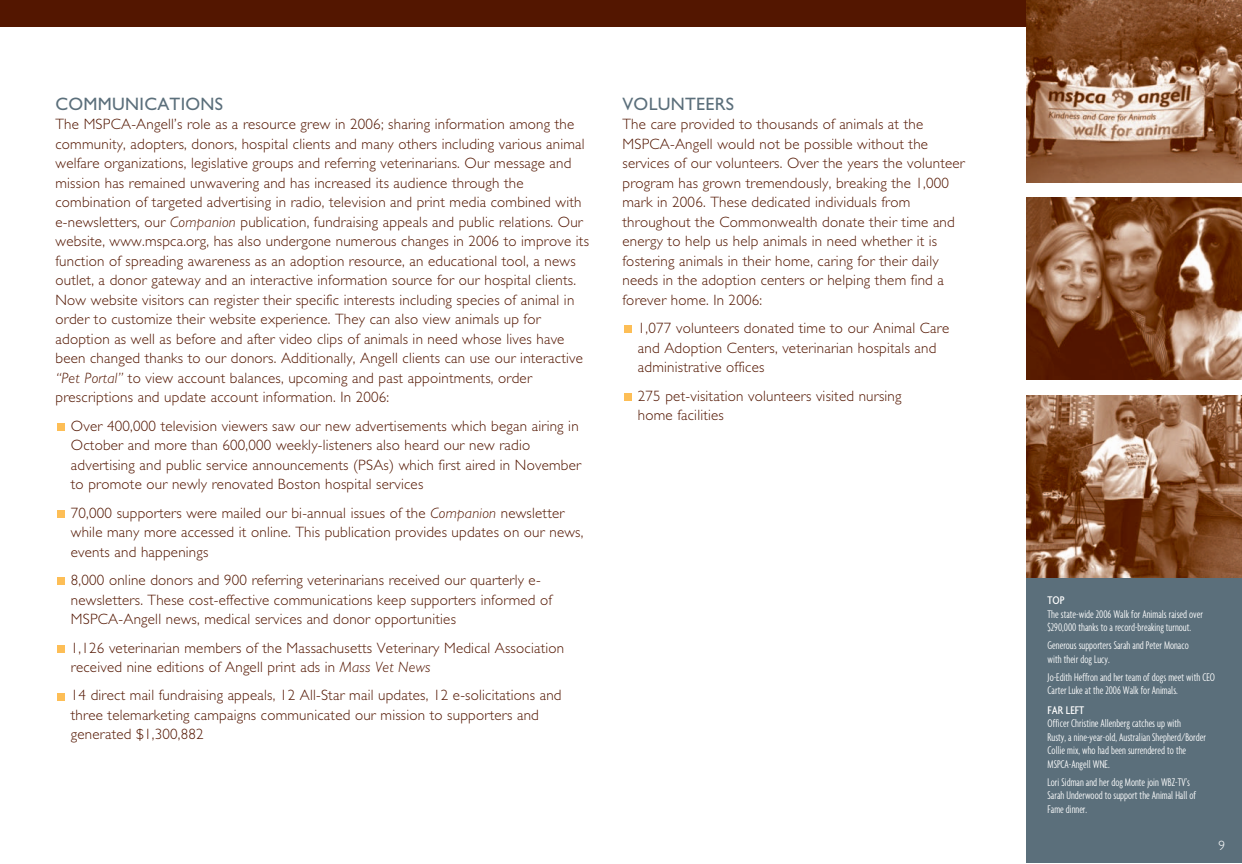
<style>
.page{position:relative;width:1242px;height:864px;background:#fff}
.page>*{position:absolute;margin:0;border:0;box-sizing:border-box;transform-origin:0 0}
.t1{font:18px "Gill Sans";letter-spacing:.015em;color:#5b6f7b}
.t2{font:300 15px/19.5px "Gill Sans";letter-spacing:.015em;color:#531600}
.t3{font:300 13.5px "Gill Sans";color:#fff}
.t4{font:300 extra-condensed 12px/13.5px "Agenda";color:#fff}
.t5{font:500 condensed 12px "Agenda";color:#fff}
.s1{font-style:italic}
</style>
<div class="page">
<div style="left:1026px;top:479px;width:216px;height:384px;background:#5b6f7b"></div>
<div style="left:624px;top:393px;width:8px;height:8px;background:#fdbe56"></div>
<div style="left:624px;top:325px;width:8px;height:8px;background:#fdbe56"></div>
<div style="left:57px;top:693px;width:8px;height:7px;background:#fdbe56"></div>
<div style="left:57px;top:645px;width:8px;height:8px;background:#fdbe56"></div>
<div style="left:57px;top:577px;width:8px;height:8px;background:#fdbe56"></div>
<div style="left:57px;top:510px;width:8px;height:8px;background:#fdbe56"></div>
<div style="left:57px;top:423px;width:8px;height:8px;background:#fdbe56"></div>
<div style="left:0;top:0;width:1242px;height:27px;background:#531600"></div>
<img style="left:1026px;top:0;width:216px;height:182px">
<img style="left:1026px;top:198px;width:216px;height:182px">
<img style="left:1026px;top:395px;width:216px;height:183px">
<p class="t1" style="left:56px;top:97px;width:169px">COMMUNICATIONS</p>
<p class="t2" style="left:56px;top:116px;width:535px">The MSPCA-Angell’s role as a resource grew in 2006; sharing information among the community, adopters, donors, hospital clients and many others including various animal welfare organizations, legislative groups and referring veterinarians. Our message and mission has remained unwavering and has increased its audience through the combination of targeted advertising in radio, television and print media combined with e-newsletters, our <span class="s1">Companion</span> publication, fundraising appeals and public relations. Our website, www.mspca.org, has also undergone numerous changes in 2006 to improve its function of spreading awareness as an adoption resource, an educational tool, a news outlet, a donor gateway and an interactive information source for our hospital clients.<br>Now website visitors can register their specific interests including species of animal in order to customize their website experience. They can also view animals up for adoption as well as before and after video clips of animals in need whose lives have been changed thanks to our donors. Additionally, Angell clients can use our interactive <span class="s1">“Pet Portal”</span> to view account balances, upcoming and past appointments, order prescriptions and update account information. In 2006:</p>
<p class="t2" style="left:71px;top:417px;width:512px">Over 400,000 television viewers saw our new advertisements which began airing in October and more than 600,000 weekly-listeners also heard our new radio advertising and public service announcements (PSAs) which first aired in November to promote our newly renovated Boston hospital services</p>
<p class="t2" style="left:71px;top:504px;width:514px">70,000 supporters were mailed our bi-annual issues of the <span class="s1">Companion</span> newsletter while many more accessed it online. This publication provides updates on our news, events and happenings</p>
<p class="t2" style="left:71px;top:572px;width:483px">8,000 online donors and 900 referring veterinarians received our quarterly e&shy;newsletters. These cost-effective communications keep supporters informed of<br>MSPCA-Angell news, medical services and donor opportunities</p>
<p class="t2" style="left:71px;top:639px;width:495px">1,126 veterinarian members of the Massachusetts Veterinary Medical Association received nine editions of Angell print ads in <span class="s1">Mass Vet News</span></p>
<p class="t2" style="left:71px;top:687px;width:492px">14 direct mail fundraising appeals, 12 All-Star mail updates, 12 e-solicitations and three telemarketing campaigns communicated our mission to supporters and generated $1,300,882</p>
<p class="t1" style="left:622px;top:97px;width:113px">VOLUNTEERS</p>
<p class="t2" style="left:622px;top:116px;width:344px">The care provided to thousands of animals at the MSPCA-Angell would not be possible without the services of our volunteers. Over the years the volunteer program has grown tremendously, breaking the 1,000 mark in 2006. These dedicated individuals from throughout the Commonwealth donate their time and energy to help us help animals in need whether it is fostering animals in their home, caring for their daily needs in the adoption centers or helping them find a forever home. In 2006:</p>
<p class="t2" style="left:638px;top:320px;width:313px">1,077 volunteers donated time to our Animal Care and Adoption Centers, veterinarian hospitals and administrative offices</p>
<p class="t2" style="left:638px;top:387px;width:265px">275 pet-visitation volunteers visited nursing home facilities</p>
<p class="t5" style="left:1048px;top:596px;width:18px">TOP</p>
<p class="t4" style="left:1048px;top:608px;width:157px">The state-wide 2006 Walk for Animals raised over $290,000 thanks to a record-breaking turnout.</p>
<p class="t4" style="left:1048px;top:640px;width:143px">Generous supporters Sarah and Peter Monaco with their dog Lucy.</p>
<p class="t4" style="left:1048px;top:671px;width:169px">Jo-Edith Heffron and her team of dogs meet with CEO<br>Carter Luke at the 2006 Walk for Animals.</p>
<p class="t5" style="left:1048px;top:705px;width:38px">FAR LEFT</p>
<p class="t4" style="left:1048px;top:718px;width:160px">Officer Christine Allenberg catches up with<br>Rusty, a nine-year-old, Australian Shepherd/Border Collie mix, who had been surrendered to the MSPCA-Angell WNE.</p>
<p class="t4" style="left:1048px;top:776px;width:150px">Lori Sidman and her dog Monte join WBZ-TV’s<br>Sarah Underwood to support the Animal Hall of<br>Fame dinner.</p>
<p class="t3" style="left:1218px;top:841px;width:8px">9</p>
</div>
